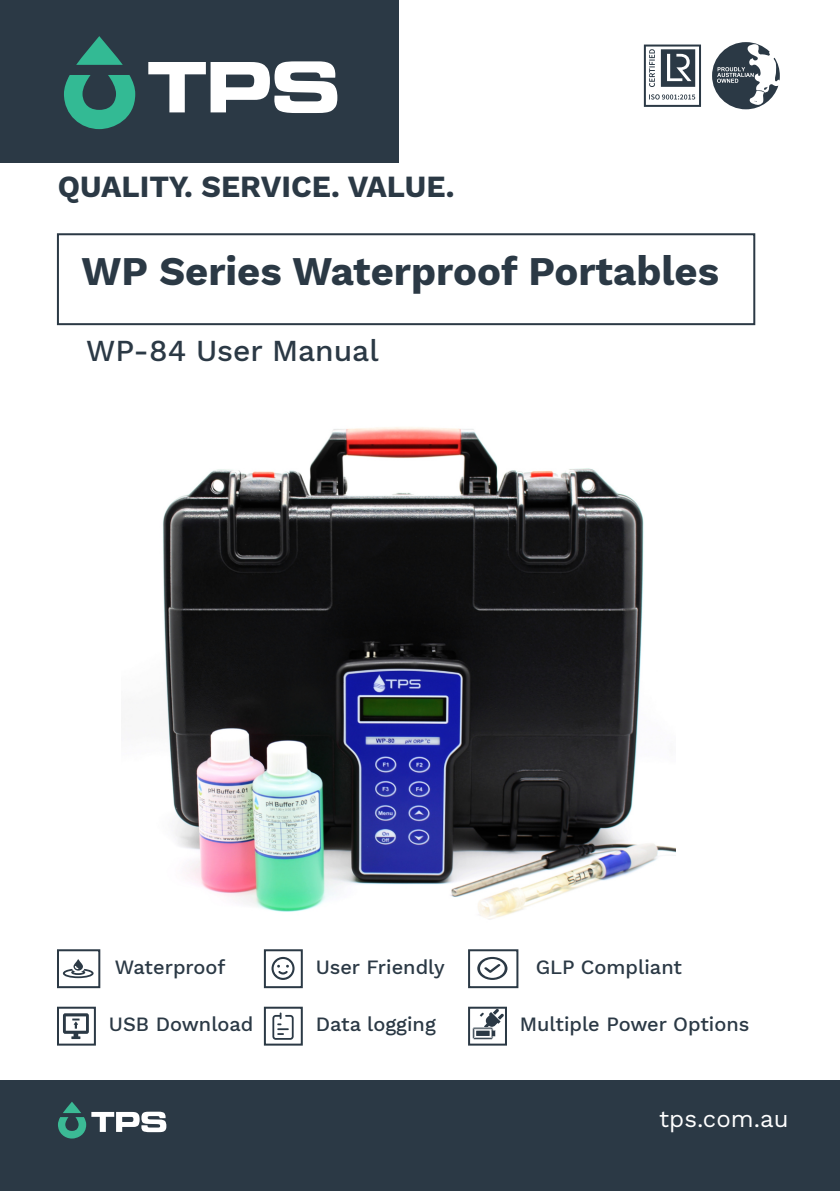
<style>
.page{position:relative;width:840px;height:1191px;background:#fff}
.page>*{position:absolute;margin:0;border:0;box-sizing:border-box;transform-origin:0 0}
.t1{font:700 40px "Work Sans";color:#2b3945}
.t2{font:700 30.2px "Work Sans";color:#2b3945}
.t3{font:500 30px "Work Sans";color:#2b3945}
.t4{font:24px "Work Sans";color:#fff}
.t5{font:500 20px "Work Sans";color:#2b3945}
</style>
<div class="page">
<div style="left:0;top:0;width:398px;height:162px;background:#2b3945"></div>
<div style="left:0;top:1080px;width:839px;height:111px;background:#2b3945"></div>
<svg style="left:58px;top:1102px;width:108px;height:36px"></svg>
<svg style="left:712px;top:42px;width:67px;height:67px"></svg>
<svg style="left:643px;top:45px;width:57px;height:62px"></svg>
<div style="left:57px;top:233px;width:697px;height:92px;border:2px solid #2b3945"></div>
<svg style="left:148px;top:61px;width:189px;height:52px"></svg>
<svg style="left:64px;top:75px;width:71px;height:54px"></svg>
<svg style="left:76px;top:36px;width:47px;height:29px"></svg>
<div style="left:264px;top:1006px;width:38px;height:39px;background:#fff;border:2px solid #2b3945"></div>
<svg style="left:272px;top:1012px;width:21px;height:27px"></svg>
<svg style="left:468px;top:1006px;width:38px;height:39px"></svg>
<div style="left:57px;top:1006px;width:39px;height:39px;background:#fff;border:2px solid #2b3945"></div>
<svg style="left:63px;top:1013px;width:26px;height:26px"></svg>
<div style="left:264px;top:949px;width:38px;height:39px;background:#fff;border:2px solid #2b3945"></div>
<svg style="left:271px;top:957px;width:23px;height:23px"></svg>
<div style="left:57px;top:949px;width:43px;height:39px;background:#fff;border:2px solid #2b3945"></div>
<svg style="left:63px;top:959px;width:30px;height:19px"></svg>
<div style="left:468px;top:949px;width:50px;height:39px;background:#fff;border:2px solid #2b3945"></div>
<svg style="left:477px;top:957px;width:30px;height:23px"></svg>
<svg style="left:472px;top:1008px;width:31px;height:31px"></svg>
<img style="left:163px;top:427px;width:512px;height:493px">
<h2 class="t2" style="left:58px;top:169px;width:398px">QUALITY. SERVICE. VALUE.</h2>
<h1 class="t1" style="left:82px;top:248px;width:638px">WP Series Waterproof Portables</h1>
<h3 class="t3" style="left:86px;top:333px;width:294px">WP-84 User Manual</h3>
<p class="t5" style="left:115px;top:955px;width:112px">Waterproof</p>
<p class="t5" style="left:315px;top:955px;width:130px">User Friendly</p>
<p class="t5" style="left:535px;top:955px;width:148px">GLP Compliant</p>
<p class="t5" style="left:109px;top:1012px;width:146px">USB Download</p>
<p class="t5" style="left:315px;top:1012px;width:121px">Data logging</p>
<p class="t5" style="left:519px;top:1012px;width:231px">Multiple Power Options</p>
<p class="t4" style="left:658px;top:1105px;width:131px">tps.com.au</p>
</div>
